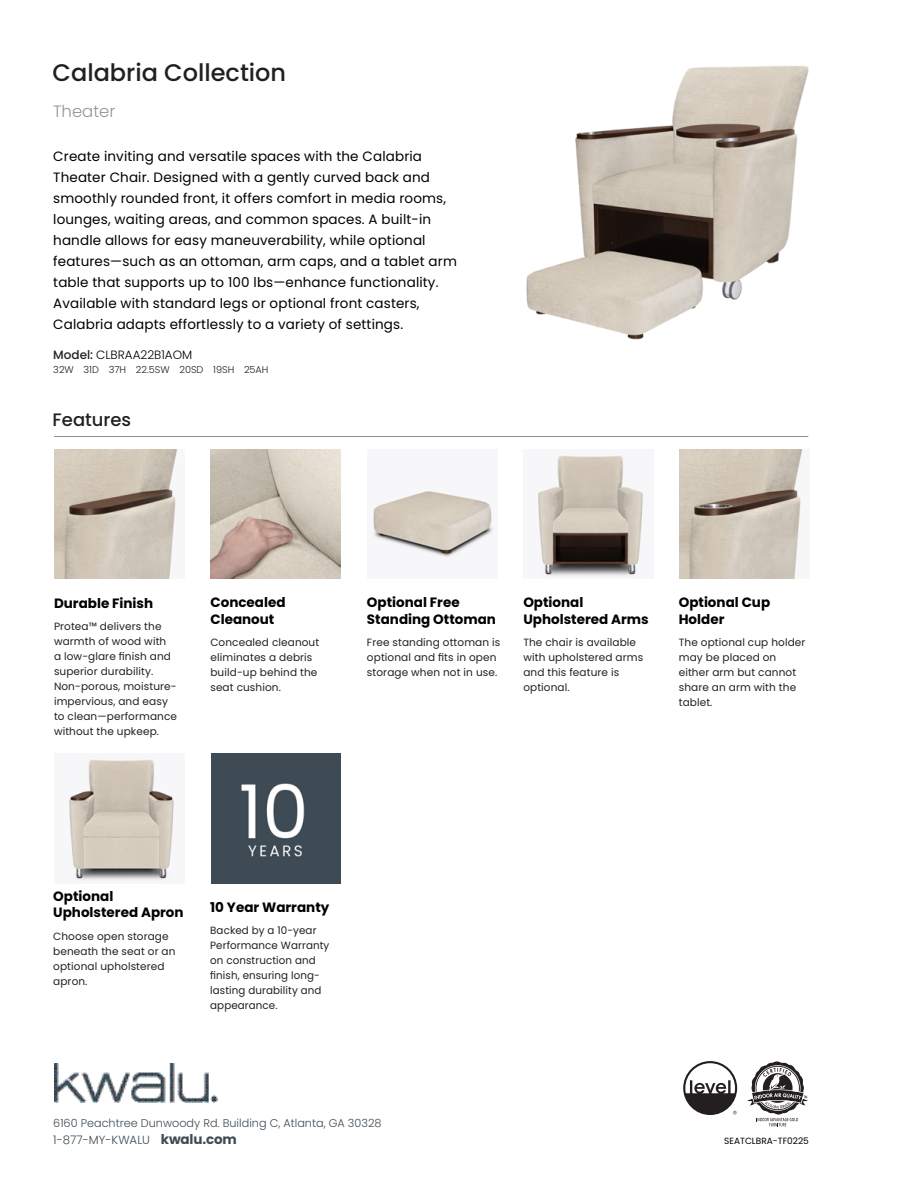
<style>
.page{position:relative;width:918px;height:1188px;background:#fff}
.page>*{position:absolute;margin:0;border:0;box-sizing:border-box;transform-origin:0 0}
.t1{font:500 24px "Poppins";color:#221f20}
.t2{font:500 18px "Poppins";color:#221f20}
.t3{font:300 16.5px "Poppins";color:#949598}
.t4{font:13.5px/21px "Poppins";letter-spacing:.01em;color:#000}
.t5{font:700 13.5px/16.2px "Poppins";color:#000}
.t6{font:300 12px "Poppins";color:#000}
.t7{font:300 11.85px "Poppins";color:#3f4b54}
.t8{font:300 11.25px "Poppins";color:#3f4b54}
.t9{font:10.5px/15px "Poppins";letter-spacing:.01em;color:#221f20}
.t10{font:300 9.75px "Poppins";color:#221f20}
.t11{font:9px "Poppins";color:#000}
.s1{font-weight:500;color:#221f20}
.s2{font-weight:700;font-size:13.5px}
</style>
<div class="page">
<hr style="left:54px;top:436px;width:754px;height:1px;background:#909294">
<svg style="left:683px;top:1061px;width:54px;height:54px"></svg>
<svg style="left:747px;top:1061px;width:61px;height:65px"></svg>
<img style="left:54px;top:1064px;width:163px;height:38px">
<img style="left:55px;top:449px;width:123px;height:130px">
<img style="left:211px;top:753px;width:130px;height:130px">
<img style="left:211px;top:449px;width:130px;height:130px">
<img style="left:373px;top:491px;width:121px;height:67px">
<img style="left:538px;top:455px;width:105px;height:122px">
<img style="left:679px;top:449px;width:124px;height:130px">
<img style="left:69px;top:759px;width:105px;height:122px">
<img style="left:526px;top:65px;width:283px;height:275px">
<h1 class="t1" style="left:53px;top:59px;width:235px">Calabria Collection</h1>
<h3 class="t3" style="left:53px;top:101px;width:64px">Theater</h3>
<p class="t4" style="left:53px;top:146px;width:405px">Create inviting and versatile spaces with the Calabria Theater Chair. Designed with a gently curved back and smoothly rounded front, it offers comfort in media rooms, lounges, waiting areas, and common spaces. A built-in handle allows for easy maneuverability, while optional features—such as an ottoman, arm caps, and a tablet arm table that supports up to 100 lbs—enhance functionality.<br>Available with standard legs or optional front casters, Calabria adapts effortlessly to a variety of settings.</p>
<p class="t6" style="left:53px;top:348px;width:140px"><span class="s1">Model:</span> CLBRAA22B1AOM</p>
<p class="t10" style="left:53px;top:363px;width:217px">32W 31D 37H 22.5SW 20SD 19SH 25AH</p>
<h2 class="t2" style="left:53px;top:409px;width:80px">Features</h2>
<p class="t5" style="left:54px;top:595px;width:101px">Durable Finish</p>
<p class="t9" style="left:54px;top:619px;width:125px">Protea™ delivers the warmth of wood with<br>a low-glare finish and superior durability.<br>Non-porous, moisture&shy;impervious, and easy to clean—performance without the upkeep.</p>
<p class="t5" style="left:210px;top:595px;width:77px">Concealed<br>Cleanout</p>
<p class="t9" style="left:210px;top:635px;width:110px">Concealed cleanout eliminates a debris build-up behind the seat cushion.</p>
<p class="t5" style="left:367px;top:595px;width:131px">Optional Free<br>Standing Ottoman</p>
<p class="t9" style="left:367px;top:635px;width:135px">Free standing ottoman is optional and fits in open storage when not in use.</p>
<p class="t5" style="left:523px;top:595px;width:127px">Optional<br>Upholstered Arms</p>
<p class="t9" style="left:523px;top:635px;width:121px">The chair is available with upholstered arms and this feature is optional.</p>
<p class="t5" style="left:679px;top:595px;width:93px">Optional Cup<br>Holder</p>
<p class="t9" style="left:679px;top:635px;width:128px">The optional cup holder may be placed on either arm but cannot share an arm with the tablet.</p>
<p class="t5" style="left:53px;top:888px;width:132px">Optional<br>Upholstered Apron</p>
<p class="t9" style="left:53px;top:929px;width:124px">Choose open storage beneath the seat or an optional upholstered apron.</p>
<p class="t5" style="left:210px;top:899px;width:121px">10 Year Warranty</p>
<p class="t9" style="left:210px;top:923px;width:121px">Backed by a 10-year<br>Performance Warranty on construction and finish, ensuring long&shy;lasting durability and appearance.</p>
<p class="t8" style="left:53px;top:1117px;width:330px">6160 Peachtree Dunwoody Rd. Building C, Atlanta, GA 30328</p>
<p class="t7" style="left:53px;top:1133px;width:185px">1-877-MY-KWALU <span class="s2">kwalu.com</span></p>
<p class="t11" style="left:724px;top:1135px;width:86px">SEATCLBRA-TF0225</p>
</div>
